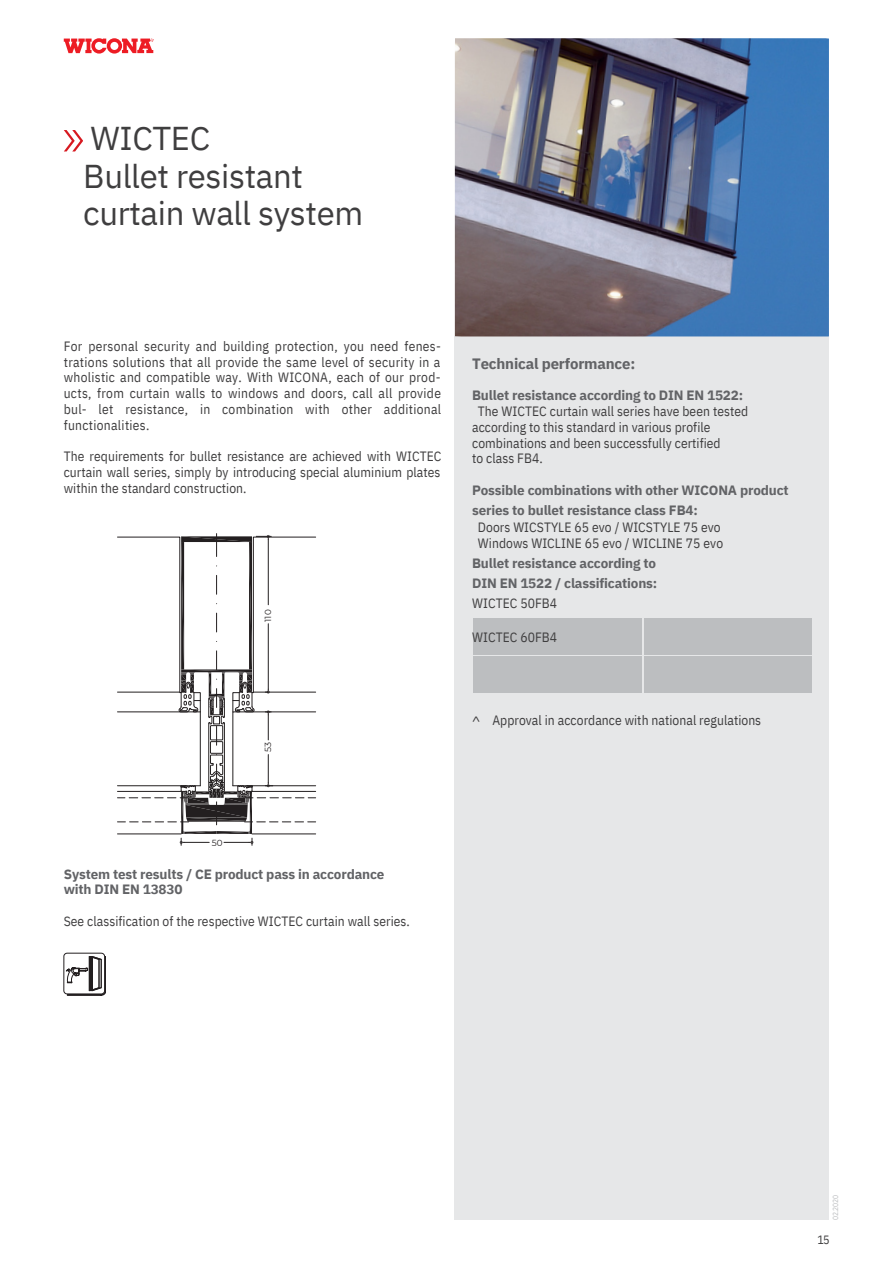
<style>
.page{position:relative;width:893px;height:1264px;background:#fff}
.page>*{position:absolute;margin:0;border:0;box-sizing:border-box;transform-origin:0 0}
.t1{font:33px "IBM Plex Sans";letter-spacing:-.01em;color:#3f3e3f}
.t2{font:700 15px "IBM Plex Sans";letter-spacing:-.01em;color:#626366}
.t3{font:13.5px/15.8px "IBM Plex Sans Cond";letter-spacing:.005em;color:#3f3e3f;text-align:justify}
.t4{font:700 13.5px/15.8px "IBM Plex Sans";letter-spacing:-.01em;color:#626366}
.t5{font:13.5px "IBM Plex Sans";color:#3f3e3f}
.t6{font:12px "IBM Plex Sans Cond";color:#3f3e3f}
.t7{font:8.85px "Montserrat";letter-spacing:-.005em;color:#231f20}
.t8{font:7.5px "IBM Plex Sans Cond";letter-spacing:-.025em;color:#bcbec0}
</style>
<div class="page">
<svg style="left:64px;top:38px;width:89px;height:16px"></svg>
<div style="left:455px;top:336px;width:373px;height:883px;background:#e6e7e8"></div>
<img style="left:455px;top:38px;width:373px;height:298px">
<svg style="left:64px;top:130px;width:19px;height:21px"></svg>
<svg style="left:63px;top:952px;width:43px;height:43px"></svg>
<svg style="left:117px;top:533px;width:199px;height:312px"></svg>
<div style="left:473px;top:618px;width:339px;height:75px;background:#bcbec0"></div>
<hr style="left:642px;top:617px;width:1px;height:38px;background:#e6e7e8">
<hr style="left:472px;top:655px;width:171px;height:1px;background:#e6e7e8">
<hr style="left:643px;top:655px;width:170px;height:1px;background:#e6e7e8">
<hr style="left:642px;top:655px;width:1px;height:38px;background:#e6e7e8">
<p class="t1" style="left:91px;top:117px;width:121px">WICTEC</p>
<p class="t1" style="left:83px;top:154px;width:221px">Bullet resistant</p>
<p class="t1" style="left:83px;top:191px;width:281px">curtain wall system</p>
<p class="t3" style="left:64px;top:338px;width:379px">For personal security and building protection, you need fenes&shy;trations solutions that all provide the same level of security in a wholistic and compatible way. With WICONA, each of our prod&shy;ucts, from curtain walls to windows and doors, call all provide bul- let resistance, in combination with other additional functionalities.</p>
<p class="t3" style="left:64px;top:448px;width:379px">The requirements for bullet resistance are achieved with WICTEC curtain wall series, simply by introducing special aluminium plates within the standard construction.</p>
<p class="t7" style="left:262px;top:621px;width:14px;rotate:-90deg">110</p>
<p class="t7" style="left:262px;top:752px;width:11px;rotate:-90deg">53</p>
<p class="t2" style="left:472px;top:354px;width:165px">Technical performance:</p>
<p class="t4" style="left:472px;top:387px;width:272px">Bullet resistance according to DIN EN 1522:</p>
<p class="t3" style="left:478px;top:403px;width:272px">The WICTEC curtain wall series have been tested</p>
<p class="t3" style="left:472px;top:419px;width:240px">according to this standard in various profile</p>
<p class="t3" style="left:472px;top:434px;width:250px">combinations and been successfully certified</p>
<p class="t3" style="left:472px;top:450px;width:72px">to class FB4.</p>
<p class="t4" style="left:472px;top:482px;width:318px">Possible combinations with other WICONA product</p>
<p class="t4" style="left:472px;top:502px;width:227px">series to bullet resistance class FB4:</p>
<p class="t3" style="left:478px;top:519px;width:244px">Doors WICSTYLE 65 evo / WICSTYLE 75 evo</p>
<p class="t3" style="left:478px;top:534px;width:247px">Windows WICLINE 65 evo / WICLINE 75 evo</p>
<p class="t4" style="left:472px;top:555px;width:185px">Bullet resistance according to</p>
<p class="t4" style="left:472px;top:575px;width:187px">DIN EN 1522 / classifications:</p>
<p class="t3" style="left:472px;top:595px;width:87px">WICTEC 50FB4</p>
<p class="t3" style="left:472px;top:629px;width:87px">WICTEC 60FB4</p>
<p class="t5" style="left:472px;top:711px;width:10px">^</p>
<p class="t3" style="left:492px;top:711px;width:270px">Approval in accordance with national regulations</p>
<p class="t7" style="left:212px;top:837px;width:12px">50</p>
<p class="t4" style="left:64px;top:865px;width:322px">System test results / CE product pass in accordance with DIN EN 13830</p>
<p class="t3" style="left:64px;top:913px;width:347px">See classification of the respective WICTEC curtain wall series.</p>
<p class="t8" style="left:830px;top:1219px;width:26px;rotate:-90deg">02.2020</p>
<p class="t6" style="left:817px;top:1231px;width:14px">15</p>
</div>
